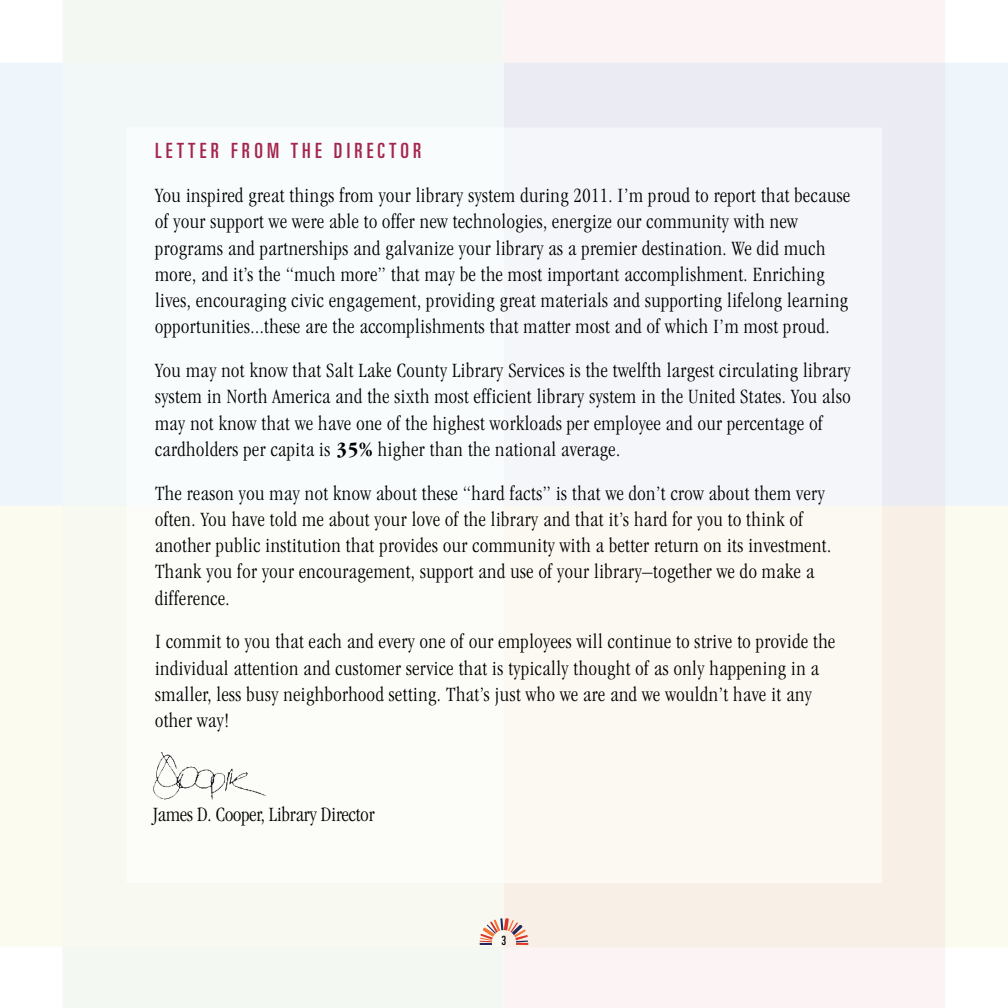
<style>
.page{position:relative;width:1008px;height:1008px;background:#fff}
.page>*{position:absolute;margin:0;border:0;box-sizing:border-box;transform-origin:0 0}
.t1{font:300 condensed 21px/26.2px "Garamond";letter-spacing:.025em;color:#000}
.t2{font:300 condensed 21px "Garamond";color:#000}
.t3{font:ultra-condensed 21px "Univers";color:#a4254e}
.t4{font:ultra-condensed 12.78px "Univers";color:#000}
.s1{font-weight:700}
</style>
<div class="page">
<img style="left:147px;top:745px;width:126px;height:63px">
<svg style="left:479px;top:918px;width:50px;height:27px"></svg>
<p class="t3" style="left:155px;top:139px;width:12px">LETTER</p>
<p class="t3" style="left:231px;top:139px;width:13px">FROM</p>
<p class="t3" style="left:291px;top:139px;width:12px">THE</p>
<p class="t3" style="left:334px;top:139px;width:12px">DIRECTOR</p>
<p class="t1" style="left:155px;top:182px;width:697px">You inspired great things from your library system during 2011. I’m proud to report that because of your support we were able to offer new technologies, energize our community with new programs and partnerships and galvanize your library as a premier destination. We did much more, and it’s the “much more” that may be the most important accomplishment. Enriching lives, encouraging civic engagement, providing great materials and supporting lifelong learning opportunities...these are the accomplishments that matter most and of which I’m most proud.</p>
<p class="t1" style="left:155px;top:357px;width:697px">You may not know that Salt Lake County Library Services is the twelfth largest circulating library system in North America and the sixth most efficient library system in the United States. You also may not know that we have one of the highest workloads per employee and our percentage of cardholders per capita is <span class="s1">35%</span> higher than the national average.</p>
<p class="t1" style="left:155px;top:480px;width:678px">The reason you may not know about these “hard facts” is that we don’t crow about them very often. You have told me about your love of the library and that it’s hard for you to think of another public institution that provides our community with a better return on its investment.<br>Thank you for your encouragement, support and use of your library–together we do make a difference.</p>
<p class="t1" style="left:155px;top:629px;width:682px">I commit to you that each and every one of our employees will continue to strive to provide the individual attention and customer service that is typically thought of as only happening in a smaller, less busy neighborhood setting. That’s just who we are and we wouldn’t have it any other way!</p>
<p class="t2" style="left:153px;top:803px;width:223px">James D. Cooper, Library Director</p>
<p class="t4" style="left:502px;top:933px;width:6px">3</p>
</div>
